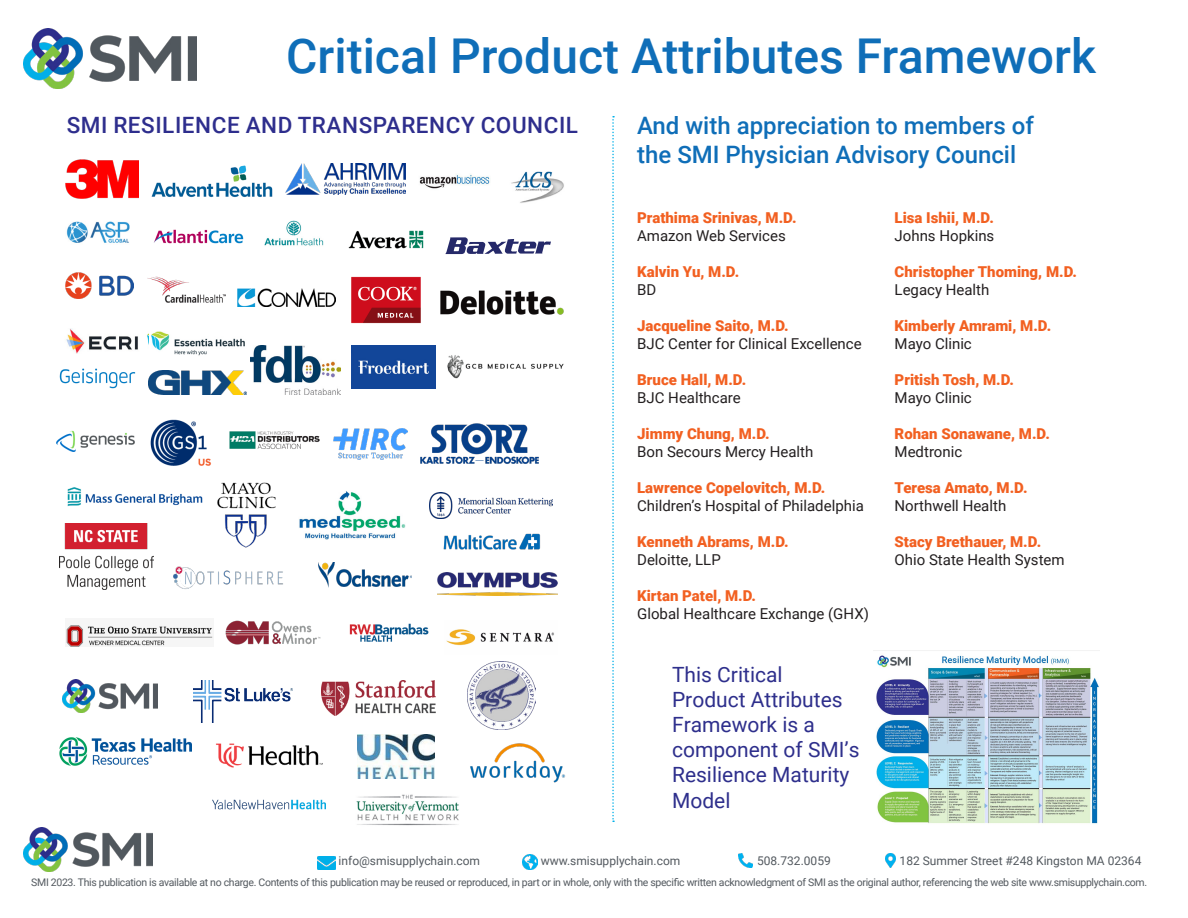
<style>
.page{position:relative;width:1188px;height:918px;background:#fff}
.page>*{position:absolute;margin:0;border:0;box-sizing:border-box;transform-origin:0 0}
.t1{font:500 48px "Roboto";color:#0f6eb8}
.t2{font:500 24px/28.8px "Roboto";color:#0f6eb8}
.t3{font:500 22.5px "Roboto";letter-spacing:.025em;color:#2e2e8d}
.t4{font:21px/25.2px "Roboto";color:#2e2f8c}
.t5{font:900 15px "Roboto";color:#f26021}
.t6{font:15px "Roboto";color:#231f20}
.t7{font:12px "Roboto";color:#53595f}
.t8{font:10.5px "Roboto";letter-spacing:-.03em;color:#53595f}
</style>
<div class="page">
<img style="left:24px;top:29px;width:173px;height:59px">
<img style="left:65px;top:160px;width:73px;height:38px">
<img style="left:151px;top:165px;width:122px;height:33px">
<img style="left:286px;top:164px;width:120px;height:31px">
<img style="left:419px;top:175px;width:71px;height:14px">
<img style="left:511px;top:171px;width:53px;height:32px">
<img style="left:66px;top:221px;width:64px;height:22px">
<img style="left:154px;top:229px;width:90px;height:15px">
<img style="left:264px;top:220px;width:60px;height:26px">
<img style="left:348px;top:230px;width:76px;height:19px">
<svg style="left:445px;top:237px;width:106px;height:17px"></svg>
<img style="left:65px;top:272px;width:68px;height:26px">
<img style="left:147px;top:276px;width:79px;height:26px">
<img style="left:238px;top:288px;width:98px;height:18px">
<img style="left:351px;top:276px;width:70px;height:47px">
<img style="left:440px;top:290px;width:124px;height:25px">
<img style="left:66px;top:329px;width:72px;height:25px">
<img style="left:147px;top:333px;width:2px;height:12px">
<img style="left:151px;top:331px;width:94px;height:25px">
<img style="left:250px;top:346px;width:91px;height:49px">
<img style="left:351px;top:346px;width:85px;height:42px">
<img style="left:447px;top:355px;width:117px;height:24px">
<img style="left:60px;top:368px;width:75px;height:20px">
<img style="left:56px;top:431px;width:79px;height:21px">
<img style="left:149px;top:371px;width:98px;height:24px">
<img style="left:150px;top:420px;width:61px;height:46px">
<img style="left:229px;top:431px;width:91px;height:18px">
<img style="left:334px;top:428px;width:73px;height:31px">
<img style="left:420px;top:423px;width:119px;height:41px">
<img style="left:67px;top:487px;width:136px;height:19px">
<img style="left:218px;top:482px;width:58px;height:65px">
<img style="left:299px;top:491px;width:107px;height:48px">
<img style="left:430px;top:493px;width:122px;height:26px">
<img style="left:443px;top:533px;width:98px;height:17px">
<img style="left:60px;top:523px;width:93px;height:66px">
<img style="left:174px;top:567px;width:109px;height:22px">
<img style="left:318px;top:563px;width:94px;height:25px">
<img style="left:438px;top:573px;width:120px;height:23px">
<img style="left:66px;top:625px;width:147px;height:22px">
<img style="left:226px;top:621px;width:95px;height:24px">
<img style="left:349px;top:623px;width:80px;height:19px">
<img style="left:446px;top:629px;width:108px;height:17px">
<img style="left:62px;top:679px;width:96px;height:33px">
<img style="left:194px;top:681px;width:99px;height:41px">
<img style="left:321px;top:681px;width:115px;height:35px">
<img style="left:60px;top:738px;width:131px;height:28px">
<img style="left:216px;top:743px;width:107px;height:25px">
<img style="left:358px;top:734px;width:76px;height:45px">
<img style="left:356px;top:794px;width:103px;height:32px">
<img style="left:470px;top:743px;width:95px;height:39px">
<img style="left:213px;top:799px;width:113px;height:11px">
<img style="left:468px;top:662px;width:68px;height:68px">
<svg style="left:612px;top:116px;width:2px;height:706px"></svg>
<img style="left:24px;top:827px;width:129px;height:44px">
<img style="left:318px;top:856px;width:17px;height:14px">
<img style="left:522px;top:855px;width:15px;height:15px">
<img style="left:885px;top:853px;width:11px;height:14px">
<img style="left:738px;top:853px;width:15px;height:15px">
<img style="left:873px;top:650px;width:226px;height:174px">
<p class="t1" style="left:286px;top:22px;width:811px">Critical Product Attributes Framework</p>
<p class="t3" style="left:67px;top:109px;width:513px">SMI RESILIENCE AND TRANSPARENCY COUNCIL</p>
<p class="t2" style="left:637px;top:110px;width:398px">And with appreciation to members of the SMI Physician Advisory Council</p>
<p class="t5" style="left:637px;top:207px;width:161px">Prathima Srinivas, M.D.</p>
<p class="t6" style="left:637px;top:225px;width:150px">Amazon Web Services</p>
<p class="t5" style="left:637px;top:261px;width:104px">Kalvin Yu, M.D.</p>
<p class="t6" style="left:637px;top:279px;width:21px">BD</p>
<p class="t5" style="left:637px;top:315px;width:153px">Jacqueline Saito, M.D.</p>
<p class="t6" style="left:637px;top:333px;width:226px">BJC Center for Clinical Excellence</p>
<p class="t5" style="left:637px;top:369px;width:111px">Bruce Hall, M.D.</p>
<p class="t6" style="left:637px;top:387px;width:105px">BJC Healthcare</p>
<p class="t5" style="left:637px;top:423px;width:134px">Jimmy Chung, M.D.</p>
<p class="t6" style="left:637px;top:441px;width:178px">Bon Secours Mercy Health</p>
<p class="t5" style="left:637px;top:477px;width:190px">Lawrence Copelovitch, M.D.</p>
<p class="t6" style="left:637px;top:495px;width:228px">Children’s Hospital of Philadelphia</p>
<p class="t5" style="left:637px;top:531px;width:153px">Kenneth Abrams, M.D.</p>
<p class="t6" style="left:637px;top:549px;width:85px">Deloitte, LLP</p>
<p class="t5" style="left:637px;top:585px;width:120px">Kirtan Patel, M.D.</p>
<p class="t6" style="left:637px;top:603px;width:233px">Global Healthcare Exchange (GHX)</p>
<h3 class="t4" style="left:672px;top:661px;width:189px">This Critical<br>Product Attributes<br>Framework is a component of SMI’s<br>Resilience Maturity<br>Model</h3>
<p class="t5" style="left:895px;top:207px;width:101px">Lisa Ishii, M.D.</p>
<p class="t6" style="left:895px;top:225px;width:101px">Johns Hopkins</p>
<p class="t5" style="left:895px;top:261px;width:184px">Christopher Thoming, M.D.</p>
<p class="t6" style="left:895px;top:279px;width:96px">Legacy Health</p>
<p class="t5" style="left:895px;top:315px;width:158px">Kimberly Amrami, M.D.</p>
<p class="t6" style="left:895px;top:333px;width:79px">Mayo Clinic</p>
<p class="t5" style="left:895px;top:369px;width:121px">Pritish Tosh, M.D.</p>
<p class="t6" style="left:895px;top:387px;width:79px">Mayo Clinic</p>
<p class="t5" style="left:895px;top:423px;width:157px">Rohan Sonawane, M.D.</p>
<p class="t6" style="left:895px;top:441px;width:69px">Medtronic</p>
<p class="t5" style="left:895px;top:477px;width:134px">Teresa Amato, M.D.</p>
<p class="t6" style="left:895px;top:495px;width:113px">Northwell Health</p>
<p class="t5" style="left:895px;top:531px;width:148px">Stacy Brethauer, M.D.</p>
<p class="t6" style="left:895px;top:549px;width:172px">Ohio State Health System</p>
<p class="t7" style="left:339px;top:853px;width:143px">info@smisupplychain.com</p>
<p class="t7" style="left:541px;top:853px;width:141px">www.smisupplychain.com</p>
<p class="t7" style="left:757px;top:853px;width:75px">508.732.0059</p>
<p class="t7" style="left:900px;top:853px;width:243px">182 Summer Street #248 Kingston MA 02364</p>
<p class="t8" style="left:31px;top:875px;width:1117px">SMI 2023. This publication is available at no charge. Contents of this publication may be reused or reproduced, in part or in whole, only with the specific written acknowledgment of SMI as the original author, referencing the web site www.smisupplychain.com.</p>
</div>
